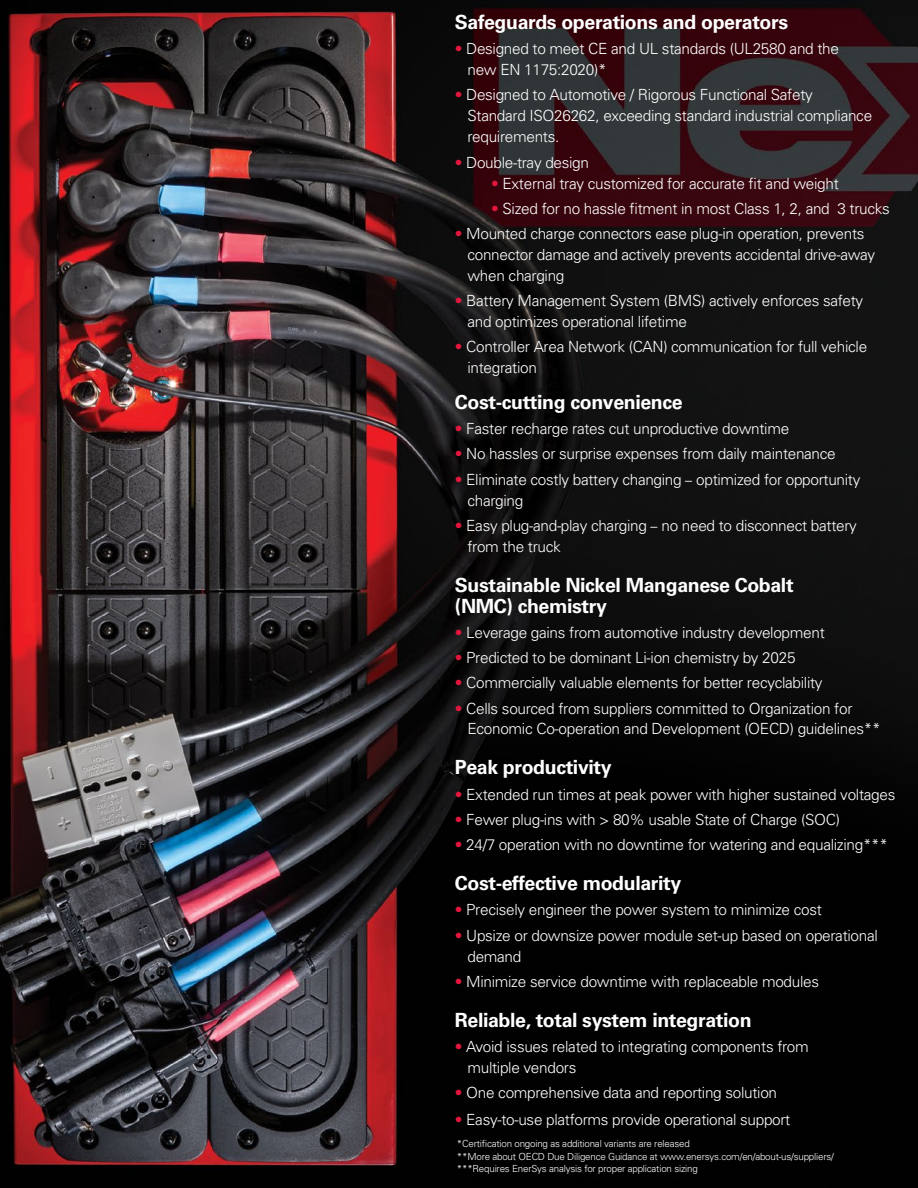
<style>
.page{position:relative;width:918px;height:1188px;background:#fff}
.page>*{position:absolute;margin:0;border:0;box-sizing:border-box;transform-origin:0 0}
.t1{font:700 19.5px/21px "Univers";letter-spacing:-.02em;color:#fff}
.t2{font:300 15.3px/21px "Univers";letter-spacing:-.02em;color:#fff}
.t3{font:300 9.75px/12.6px "Univers";letter-spacing:-.02em;color:#fff}
.s1{color:#e3173e}
.s2{font-size:13.95px}
</style>
<div class="page">
<img style="left:0;top:0;width:918px;height:1188px">
<p class="t1" style="left:455px;top:12px;width:335px">Safeguards operations and operators</p>
<p class="t2" style="left:467px;top:38px;width:373px;text-indent:-13px"><span class="s1">•</span> Designed to meet CE and UL standards (UL2580 and the new EN 1175:2020)*</p>
<p class="t2" style="left:467px;top:85px;width:406px;text-indent:-13px"><span class="s1">•</span> Designed to Automotive / Rigorous Functional Safety<br>Standard ISO26262, exceeding standard industrial compliance requirements.</p>
<p class="t2" style="left:455px;top:152px;width:136px"><span class="s1">•</span> Double-tray design</p>
<p class="t2" style="left:491px;top:173px;width:349px"><span class="s1">•</span> External tray customized for accurate fit and weight</p>
<p class="t2" style="left:491px;top:198px;width:400px"><span class="s1">•</span> Sized for no hassle fitment in most Class 1, 2, and 3 trucks</p>
<p class="t2" style="left:467px;top:223px;width:409px;text-indent:-13px"><span class="s1">•</span> Mounted charge connectors ease plug-in operation, prevents connector damage and actively prevents accidental drive-away when charging</p>
<p class="t2" style="left:467px;top:290px;width:397px;text-indent:-13px"><span class="s1">•</span> Battery Management System (BMS) actively enforces safety and optimizes operational lifetime</p>
<p class="t2" style="left:467px;top:336px;width:401px;text-indent:-13px"><span class="s1">•</span> Controller Area Network (CAN) communication for full vehicle integration</p>
<p class="t1" style="left:455px;top:392px;width:229px">Cost-cutting convenience</p>
<p class="t2" style="left:455px;top:418px;width:336px"><span class="s1">•</span> Faster recharge rates cut unproductive downtime</p>
<p class="t2" style="left:455px;top:443px;width:382px"><span class="s1">•</span> No hassles or surprise expenses from daily maintenance</p>
<p class="t2" style="left:467px;top:469px;width:394px;text-indent:-13px"><span class="s1">•</span> Eliminate costly battery changing <span class="s2">–</span> optimized for opportunity charging</p>
<p class="t2" style="left:467px;top:515px;width:391px;text-indent:-13px"><span class="s1">•</span> Easy plug-and-play charging <span class="s2">–</span> no need to disconnect battery from the truck</p>
<p class="t1" style="left:455px;top:574px;width:340px">Sustainable Nickel Manganese Cobalt (NMC) chemistry</p>
<p class="t2" style="left:455px;top:622px;width:371px"><span class="s1">•</span> Leverage gains from automotive industry development</p>
<p class="t2" style="left:455px;top:647px;width:342px"><span class="s1">•</span> Predicted to be dominant Li-ion chemistry by 2025</p>
<p class="t2" style="left:455px;top:672px;width:369px"><span class="s1">•</span> Commercially valuable elements for better recyclability</p>
<p class="t2" style="left:467px;top:698px;width:415px;text-indent:-13px"><span class="s1">•</span> Cells sourced from suppliers committed to Organization for<br>Economic Co-operation and Development (OECD) guidelines**</p>
<p class="t1" style="left:455px;top:757px;width:158px">Peak productivity</p>
<p class="t2" style="left:455px;top:784px;width:442px"><span class="s1">•</span> Extended run times at peak power with higher sustained voltages</p>
<p class="t2" style="left:455px;top:809px;width:387px"><span class="s1">•</span> Fewer plug-ins with &gt; 80% usable State of Charge (SOC)</p>
<p class="t2" style="left:455px;top:834px;width:435px"><span class="s1">•</span> 24/7 operation with no downtime for watering and equalizing***</p>
<p class="t1" style="left:455px;top:873px;width:228px">Cost-effective modularity</p>
<p class="t2" style="left:455px;top:899px;width:368px"><span class="s1">•</span> Precisely engineer the power system to minimize cost</p>
<p class="t2" style="left:467px;top:925px;width:412px;text-indent:-13px"><span class="s1">•</span> Upsize or downsize power module set-up based on operational demand</p>
<p class="t2" style="left:455px;top:971px;width:366px"><span class="s1">•</span> Minimize service downtime with replaceable modules</p>
<p class="t1" style="left:455px;top:1010px;width:298px">Reliable, total system integration</p>
<p class="t2" style="left:467px;top:1036px;width:343px;text-indent:-13px"><span class="s1">•</span> Avoid issues related to integrating components from multiple vendors</p>
<p class="t2" style="left:455px;top:1082px;width:324px"><span class="s1">•</span> One comprehensive data and reporting solution</p>
<p class="t2" style="left:455px;top:1109px;width:337px"><span class="s1">•</span> Easy-to-use platforms provide operational support</p>
<p class="t3" style="left:457px;top:1137px;width:378px">*Certification ongoing as additional variants are released<br>**More about OECD Due Diligence Guidance at www.enersys.com/en/about-us/suppliers/ ***Requires EnerSys analysis for proper application sizing</p>
</div>
